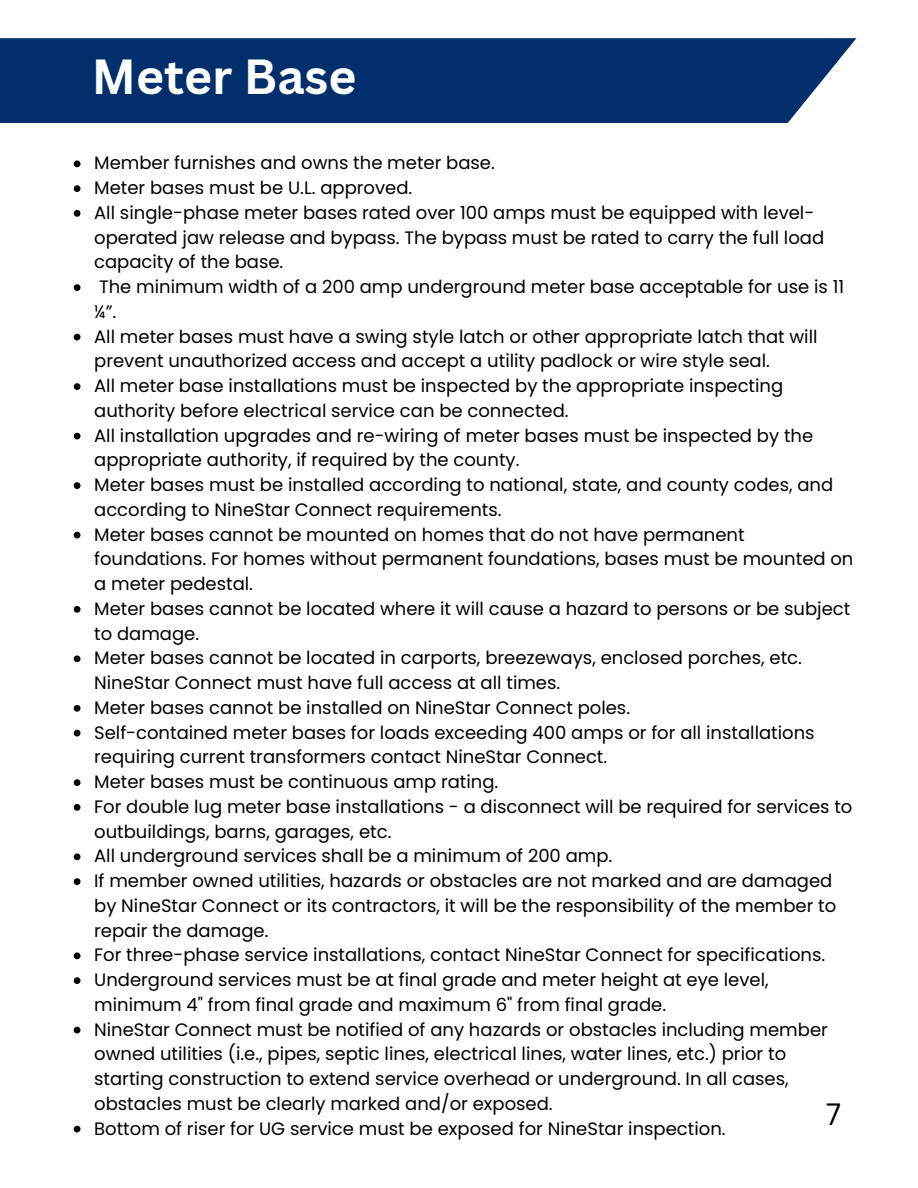
<style>
.page{position:relative;width:918px;height:1188px;background:#fff}
.page>*{position:absolute;margin:0;border:0;box-sizing:border-box;transform-origin:0 0}
.t1{font:700 48px "Canva Sans";color:#fff}
.t2{font:30px "Canva Sans";color:#000}
.t3{font:18px/24.8px "Poppins";color:#000}
</style>
<div class="page">
<div style="left:0;top:38px;width:856px;height:85px;background:#002f6c"></div>
<svg style="left:74px;top:160px;width:6px;height:7px"></svg>
<svg style="left:74px;top:185px;width:6px;height:7px"></svg>
<svg style="left:74px;top:210px;width:6px;height:7px"></svg>
<svg style="left:74px;top:284px;width:6px;height:7px"></svg>
<svg style="left:74px;top:334px;width:6px;height:6px"></svg>
<svg style="left:74px;top:383px;width:6px;height:7px"></svg>
<svg style="left:74px;top:433px;width:6px;height:6px"></svg>
<svg style="left:74px;top:482px;width:6px;height:7px"></svg>
<svg style="left:74px;top:532px;width:6px;height:6px"></svg>
<svg style="left:74px;top:606px;width:6px;height:7px"></svg>
<svg style="left:74px;top:655px;width:6px;height:7px"></svg>
<svg style="left:74px;top:705px;width:6px;height:7px"></svg>
<svg style="left:74px;top:730px;width:6px;height:6px"></svg>
<svg style="left:74px;top:779px;width:6px;height:7px"></svg>
<svg style="left:74px;top:804px;width:6px;height:7px"></svg>
<svg style="left:74px;top:853px;width:6px;height:7px"></svg>
<svg style="left:74px;top:878px;width:6px;height:7px"></svg>
<svg style="left:74px;top:952px;width:6px;height:7px"></svg>
<svg style="left:74px;top:977px;width:6px;height:7px"></svg>
<svg style="left:74px;top:1027px;width:6px;height:6px"></svg>
<svg style="left:74px;top:1126px;width:6px;height:6px"></svg>
<h1 class="t1" style="left:92px;top:43px;width:266px">Meter Base</h1>
<p class="t3" style="left:94px;top:151px;width:402px">Member furnishes and owns the meter base.</p>
<p class="t3" style="left:94px;top:176px;width:320px">Meter bases must be U.L. approved.</p>
<p class="t3" style="left:94px;top:200px;width:732px">All single-phase meter bases rated over 100 amps must be equipped with level&shy;operated jaw release and bypass. The bypass must be rated to carry the full load capacity of the base.</p>
<p class="t3" style="left:94px;top:275px;width:752px">The minimum width of a 200 amp underground meter base acceptable for use is 11 ¼”.</p>
<p class="t3" style="left:94px;top:324px;width:725px">All meter bases must have a swing style latch or other appropriate latch that will prevent unauthorized access and accept a utility padlock or wire style seal.</p>
<p class="t3" style="left:94px;top:374px;width:691px">All meter base installations must be inspected by the appropriate inspecting authority before electrical service can be connected.</p>
<p class="t3" style="left:94px;top:423px;width:721px">All installation upgrades and re-wiring of meter bases must be inspected by the appropriate authority, if required by the county.</p>
<p class="t3" style="left:94px;top:473px;width:741px">Meter bases must be installed according to national, state, and county codes, and according to NineStar Connect requirements.</p>
<p class="t3" style="left:94px;top:522px;width:761px">Meter bases cannot be mounted on homes that do not have permanent foundations. For homes without permanent foundations, bases must be mounted on a meter pedestal.</p>
<p class="t3" style="left:94px;top:596px;width:758px">Meter bases cannot be located where it will cause a hazard to persons or be subject to damage.</p>
<p class="t3" style="left:94px;top:646px;width:709px">Meter bases cannot be located in carports, breezeways, enclosed porches, etc.<br>NineStar Connect must have full access at all times.</p>
<p class="t3" style="left:94px;top:695px;width:537px">Meter bases cannot be installed on NineStar Connect poles.</p>
<p class="t3" style="left:94px;top:720px;width:722px">Self-contained meter bases for loads exceeding 400 amps or for all installations requiring current transformers contact NineStar Connect.</p>
<p class="t3" style="left:94px;top:770px;width:406px">Meter bases must be continuous amp rating.</p>
<p class="t3" style="left:94px;top:794px;width:760px">For double lug meter base installations - a disconnect will be required for services to outbuildings, barns, garages, etc.</p>
<p class="t3" style="left:94px;top:844px;width:520px">All underground services shall be a minimum of 200 amp.</p>
<p class="t3" style="left:94px;top:869px;width:744px">If member owned utilities, hazards or obstacles are not marked and are damaged by NineStar Connect or its contractors, it will be the responsibility of the member to repair the damage.</p>
<p class="t3" style="left:94px;top:943px;width:733px">For three-phase service installations, contact NineStar Connect for specifications.</p>
<p class="t3" style="left:94px;top:968px;width:676px">Underground services must be at final grade and meter height at eye level, minimum 4" from final grade and maximum 6" from final grade.</p>
<p class="t3" style="left:94px;top:1017px;width:735px">NineStar Connect must be notified of any hazards or obstacles including member owned utilities (i.e., pipes, septic lines, electrical lines, water lines, etc.) prior to starting construction to extend service overhead or underground. In all cases, obstacles must be clearly marked and/or exposed.</p>
<p class="t3" style="left:94px;top:1116px;width:633px">Bottom of riser for UG service must be exposed for NineStar inspection.</p>
<h2 class="t2" style="left:826px;top:1093px;width:16px">7</h2>
</div>
